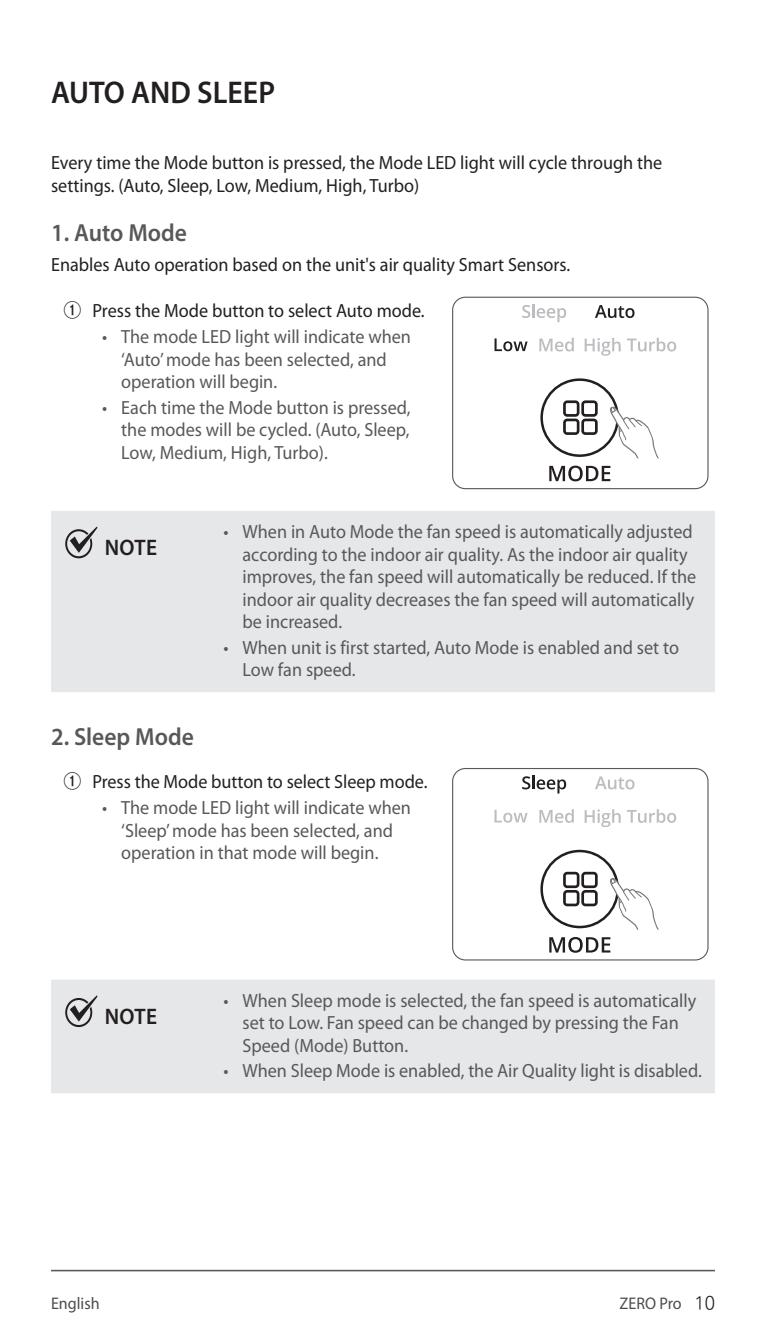
<style>
.page{position:relative;width:766px;height:1340px;background:#fff}
.page>*{position:absolute;margin:0;border:0;box-sizing:border-box;transform-origin:0 0}
.t1{font:600 31.5px "Myriad Pro";color:#231f20;scale:.95 1}
.t2{font:600 24.75px "Myriad Pro";color:#57585a;scale:.95 1}
.t3{font:600 22.5px "Myriad Pro";letter-spacing:.02em;color:#231f20;scale:.95 1}
.t4{font:19.12px/22.5px "Myriad Pro";color:#57585a;scale:.95 1}
.t5{font:19.12px/22.5px "Myriad Pro";color:#231f20;scale:.95 1}
.t6{font:16.88px "Myriad Pro";color:#4b4c4d;scale:.95 1}
.s1{font-family:"Ko Pub Dotum";font-weight:700;font-size:20.25px}
.s2{font-family:"Ko Pub Dotum";font-weight:300;font-size:18px;color:#231f20}
</style>
<div class="page">
<hr style="left:51px;top:1269px;width:663px;height:2px;background:#57585a">
<svg style="left:549px;top:465px;width:61px;height:16px"></svg>
<svg style="left:522px;top:304px;width:44px;height:18px"></svg>
<svg style="left:539px;top:338px;width:34px;height:13px"></svg>
<svg style="left:584px;top:338px;width:36px;height:18px"></svg>
<svg style="left:627px;top:338px;width:49px;height:13px"></svg>
<svg style="left:595px;top:305px;width:39px;height:13px"></svg>
<svg style="left:494px;top:338px;width:33px;height:13px"></svg>
<svg style="left:540px;top:378px;width:119px;height:80px"></svg>
<div style="left:452px;top:297px;width:256px;height:192px;border:1px solid #57585a;border-radius:13px"></div>
<div style="left:51px;top:511px;width:663px;height:181px;background:#e6e7e9"></div>
<svg style="left:65px;top:526px;width:32px;height:32px"></svg>
<svg style="left:549px;top:937px;width:61px;height:15px"></svg>
<svg style="left:522px;top:775px;width:44px;height:18px"></svg>
<svg style="left:539px;top:809px;width:34px;height:13px"></svg>
<svg style="left:584px;top:809px;width:36px;height:18px"></svg>
<svg style="left:627px;top:809px;width:49px;height:13px"></svg>
<svg style="left:595px;top:776px;width:39px;height:13px"></svg>
<svg style="left:494px;top:809px;width:33px;height:13px"></svg>
<svg style="left:540px;top:849px;width:119px;height:80px"></svg>
<div style="left:452px;top:768px;width:256px;height:192px;border:1px solid #57585a;border-radius:13px"></div>
<div style="left:51px;top:980px;width:663px;height:113px;background:#e6e7e9"></div>
<svg style="left:65px;top:995px;width:32px;height:32px"></svg>
<h1 class="t1" style="left:51px;top:72px;width:237px">AUTO AND SLEEP</h1>
<p class="t5" style="left:51px;top:151px;width:644px">Every time the Mode button is pressed, the Mode LED light will cycle through the settings. (Auto, Sleep, Low, Medium, High, Turbo)</p>
<p class="t2" style="left:51px;top:217px;width:145px">1. Auto Mode</p>
<p class="t5" style="left:51px;top:253px;width:548px">Enables Auto operation based on the unit's air quality Smart Sensors.</p>
<p class="t5" style="left:64px;top:299px;width:381px"><span class="s1">①</span> Press the Mode button to select Auto mode.</p>
<p class="t4" style="left:121px;top:325px;width:306px;text-indent:-19px">• The mode LED light will indicate when ‘Auto’ mode has been selected, and operation will begin.</p>
<p class="t4" style="left:121px;top:396px;width:306px;text-align:justify;text-indent:-19px">• Each time the Mode button is pressed, the modes will be cycled. (Auto, Sleep, Low, Medium, High, Turbo).</p>
<p class="t3" style="left:105px;top:533px;width:57px">NOTE</p>
<p class="t4" style="left:242px;top:520px;width:479px;text-indent:-19px">• When in Auto Mode the fan speed is automatically adjusted according to the indoor air quality. As the indoor air quality improves, the fan speed will automatically be reduced. If the indoor air quality decreases the fan speed will automatically be increased.</p>
<p class="t4" style="left:242px;top:635px;width:461px;text-indent:-19px">• When unit is first started, Auto Mode is enabled and set to<br>Low fan speed.</p>
<p class="t2" style="left:51px;top:720px;width:152px">2. Sleep Mode</p>
<p class="t5" style="left:64px;top:770px;width:384px"><span class="s1">①</span> Press the Mode button to select Sleep mode.</p>
<p class="t4" style="left:121px;top:796px;width:306px;text-indent:-19px">• The mode LED light will indicate when ‘Sleep’ mode has been selected, and operation in that mode will begin.</p>
<p class="t3" style="left:105px;top:1001px;width:57px">NOTE</p>
<p class="t4" style="left:242px;top:988px;width:479px;text-indent:-19px">• When Sleep mode is selected, the fan speed is automatically set to Low. Fan speed can be changed by pressing the Fan<br>Speed (Mode) Button.</p>
<p class="t4" style="left:223px;top:1059px;width:505px">• When Sleep Mode is enabled, the Air Quality light is disabled.</p>
<p class="t6" style="left:51px;top:1293px;width:53px">English</p>
<p class="t6" style="left:619px;top:1293px;width:102px">ZERO Pro <span class="s2">10</span></p>
</div>
